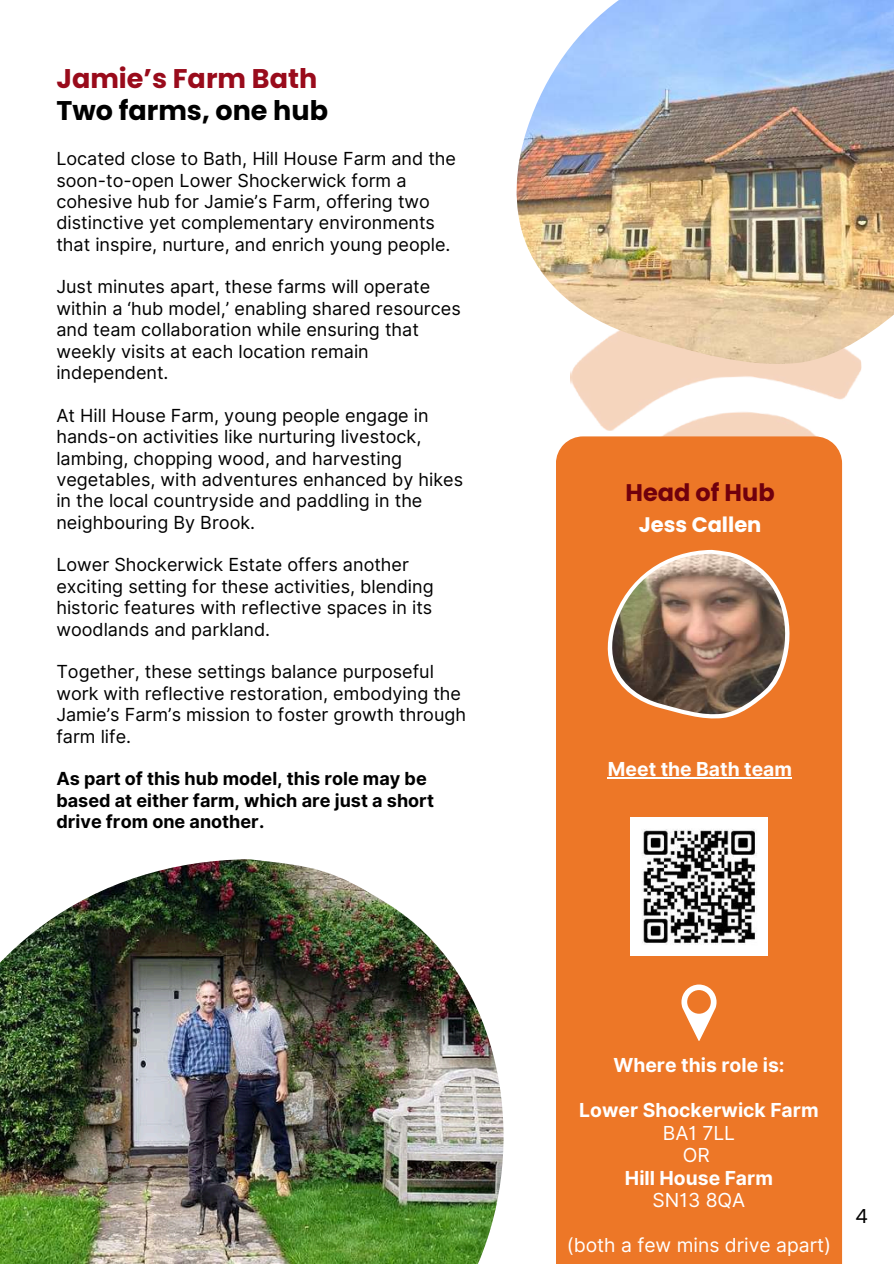
<style>
.page{position:relative;width:894px;height:1264px;background:#fff}
.page>*{position:absolute;margin:0;border:0;box-sizing:border-box;transform-origin:0 0}
.t1{font:700 27px "Poppins";color:#990b1b}
.t2{font:700 27px "Poppins";color:#000}
.t3{font:700 24px "Poppins";color:#70000d}
.t4{font:700 21px "Poppins";color:#fff}
.t5{font:19.5px "Poppins";color:#000}
.t6{font:700 19.35px "Inter";color:#fff}
.t7{font:19.35px/22.5px "Inter";color:#fff;text-align:center}
.t8{font:18px/21.3px "Inter";color:#000}
.t9{font:700 18px/21.3px "Inter";color:#000}
</style>
<div class="page">
<img style="left:570px;top:364px;width:292px;height:331px">
<div style="left:556px;top:436px;width:285px;height:827px;background:#ed7727"></div>
<svg style="left:681px;top:984px;width:35px;height:56px"></svg>
<img style="left:0;top:859px;width:503px;height:404px">
<img style="left:516px;top:0;width:377px;height:364px">
<svg style="left:607px;top:550px;width:182px;height:168px"></svg>
<img style="left:612px;top:554px;width:172px;height:160px">
<img style="left:630px;top:817px;width:137px;height:138px">
<hr style="left:607px;top:777px;width:184px;height:1px;background:#fff">
<h1 class="t1" style="left:56px;top:60px;width:262px">Jamie’s Farm Bath</h1>
<h1 class="t2" style="left:56px;top:92px;width:273px">Two farms, one hub</h1>
<p class="t8" style="left:56px;top:148px;width:401px">Located close to Bath, Hill House Farm and the soon-to-open Lower Shockerwick form a cohesive hub for Jamie’s Farm, offering two distinctive yet complementary environments that inspire, nurture, and enrich young people.</p>
<p class="t8" style="left:56px;top:276px;width:406px">Just minutes apart, these farms will operate within a ‘hub model,’ enabling shared resources and team collaboration while ensuring that weekly visits at each location remain independent.</p>
<p class="t8" style="left:56px;top:404px;width:408px">At Hill House Farm, young people engage in hands-on activities like nurturing livestock, lambing, chopping wood, and harvesting vegetables, with adventures enhanced by hikes in the local countryside and paddling in the neighbouring By Brook.</p>
<p class="t8" style="left:56px;top:554px;width:379px">Lower Shockerwick Estate offers another exciting setting for these activities, blending historic features with reflective spaces in its woodlands and parkland.</p>
<p class="t8" style="left:56px;top:661px;width:411px">Together, these settings balance purposeful work with reflective restoration, embodying the Jamie’s Farm’s mission to foster growth through farm life.</p>
<p class="t9" style="left:56px;top:768px;width:379px">As part of this hub model, this role may be based at either farm, which are just a short drive from one another.</p>
<h2 class="t3" style="left:625px;top:476px;width:151px">Head of Hub</h2>
<p class="t4" style="left:638px;top:509px;width:124px">Jess Callen</p>
<p class="t6" style="left:607px;top:757px;width:186px">Meet the Bath team</p>
<p class="t6" style="left:613px;top:1053px;width:173px">Where this role is:</p>
<p class="t6" style="left:579px;top:1098px;width:241px">Lower Shockerwick Farm</p>
<p class="t7" style="left:662px;top:1121px;width:74px">BA1 7LL<br>OR</p>
<p class="t6" style="left:624px;top:1165px;width:149px">Hill House Farm</p>
<p class="t7" style="left:652px;top:1188px;width:94px">SN13 8QA</p>
<p class="t7" style="left:566px;top:1233px;width:266px">(both a few mins drive apart)</p>
<p class="t5" style="left:855px;top:1202px;width:14px">4</p>
</div>
